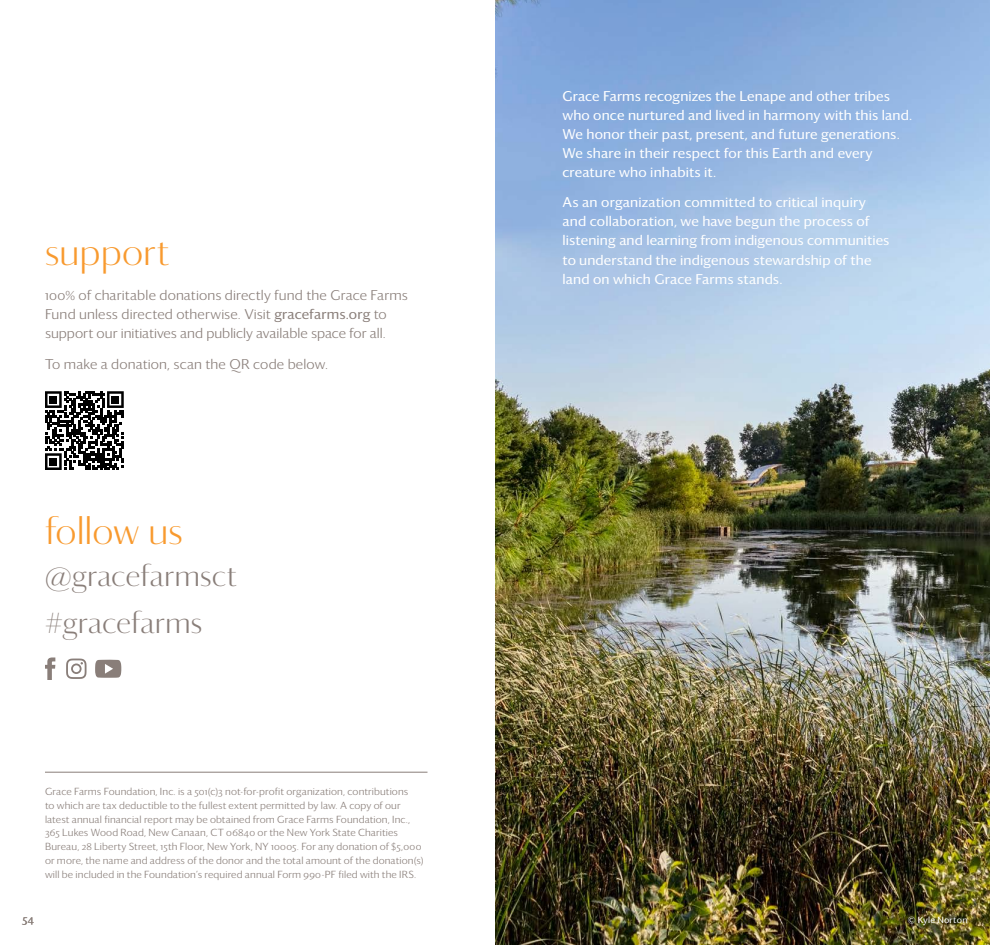
<style>
.page{position:relative;width:990px;height:945px;background:#fff}
.page>*{position:absolute;margin:0;border:0;box-sizing:border-box;transform-origin:0 0}
.t1{font:300 37.5px "Darby Sans Poster";letter-spacing:.015em;color:#f89a2f}
.t2{font:300 30px/47.2px "Darby Sans Poster";letter-spacing:.02em;color:#897e79}
.t3{font:13.75px/19px "Darby Sans";letter-spacing:.01em;color:#fff}
.t4{font:300 13.75px/19px "Darby Sans";letter-spacing:.005em;color:#897e79}
.t5{font:11.25px "Darby Sans";color:#897e79}
.t6{font:300 10px/13.8px "Darby Sans";letter-spacing:.015em;color:#897e79}
.t7{font:8.75px "Darby Sans";letter-spacing:.03em;color:#fff}
.s1{font-weight:400}
</style>
<div class="page">
<img style="left:495px;top:0;width:495px;height:945px">
<hr style="left:45px;top:772px;width:383px;height:1px;background:#897e79">
<svg style="left:45px;top:657px;width:10px;height:23px"></svg>
<svg style="left:66px;top:659px;width:21px;height:20px"></svg>
<svg style="left:95px;top:660px;width:26px;height:18px"></svg>
<svg style="left:45px;top:391px;width:79px;height:79px"></svg>
<div style="left:50px;top:396px;width:7px;height:7px;background:#000"></div>
<div style="left:112px;top:396px;width:7px;height:7px;background:#000"></div>
<div style="left:50px;top:458px;width:7px;height:7px;background:#000"></div>
<h1 class="t1" style="left:45px;top:225px;width:126px">support</h1>
<h3 class="t4" style="left:45px;top:285px;width:364px">100% of charitable donations directly fund the Grace Farms<br>Fund unless directed otherwise. Visit <span class="s1">gracefarms.org</span> to support our initiatives and publicly available space for all.</h3>
<h3 class="t4" style="left:45px;top:354px;width:284px">To make a donation, scan the QR code below.</h3>
<h1 class="t1" style="left:45px;top:504px;width:139px">follow us</h1>
<h2 class="t2" style="left:45px;top:550px;width:193px">@gracefarmsct #gracefarms</h2>
<p class="t6" style="left:45px;top:784px;width:380px">Grace Farms Foundation, Inc. is a 501(c)3 not-for-profit organization, contributions<br>to which are tax deductible to the fullest extent permitted by law. A copy of our latest annual financial report may be obtained from Grace Farms Foundation, Inc., 365 Lukes Wood Road, New Canaan, CT 06840 or the New York State Charities Bureau, 28 Liberty Street, 15th Floor, New York, NY 10005. For any donation of $5,000 or more, the name and address of the donor and the total amount of the donation(s) will be included in the Foundation’s required annual Form 990-PF filed with the IRS.</p>
<h3 class="t3" style="left:562px;top:86px;width:351px">Grace Farms recognizes the Lenape and other tribes who once nurtured and lived in harmony with this land.<br>We honor their past, present, and future generations.<br>We share in their respect for this Earth and every creature who inhabits it.</h3>
<h3 class="t3" style="left:562px;top:193px;width:329px">As an organization committed to critical inquiry and collaboration, we have begun the process of listening and learning from indigenous communities to understand the indigenous stewardship of the land on which Grace Farms stands.</h3>
<p class="t5" style="left:22px;top:911px;width:13px">54</p>
<p class="t7" style="left:908px;top:913px;width:61px">© Kyle Norton</p>
</div>
